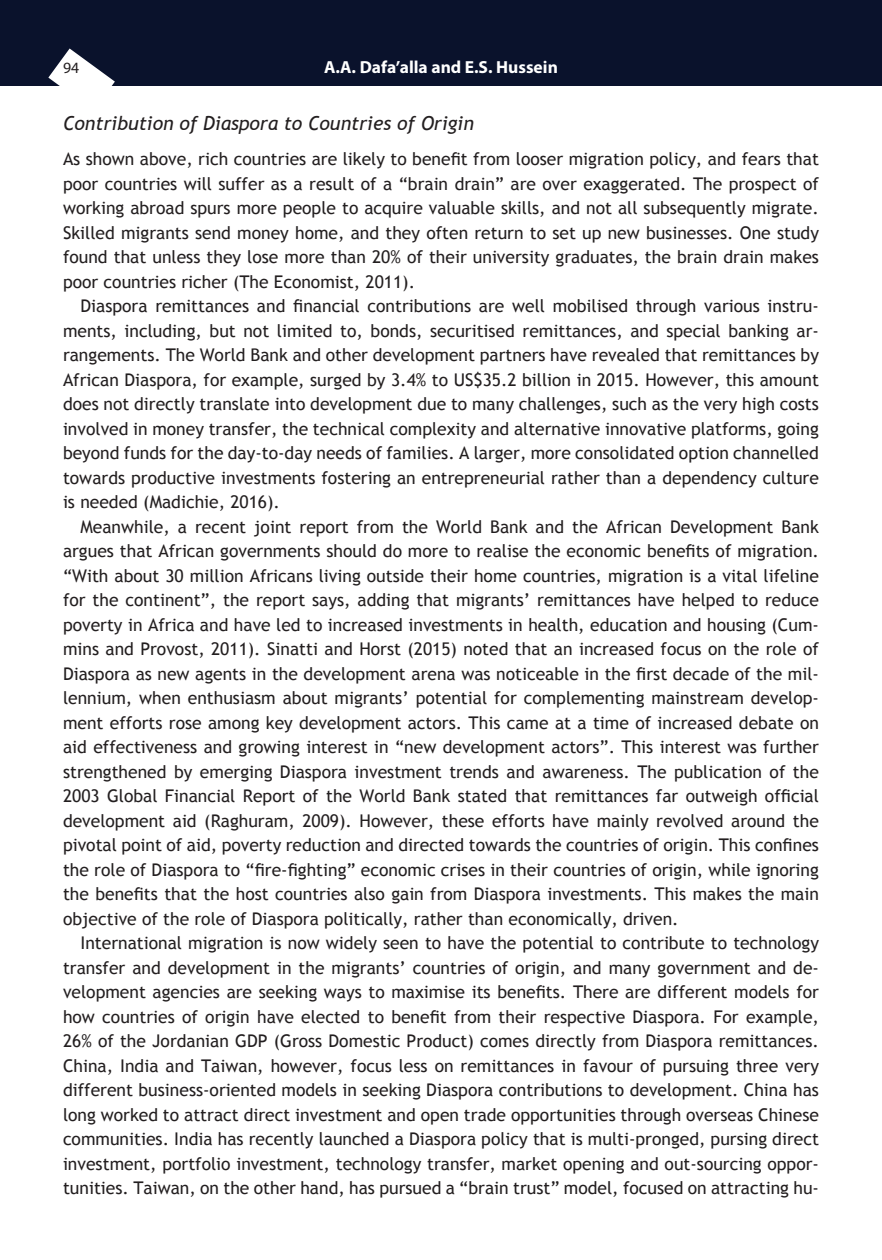
<style>
.page{position:relative;width:882px;height:1260px;background:#fff}
.page>*{position:absolute;margin:0;border:0;box-sizing:border-box;transform-origin:0 0}
.B_Head{font:italic 19.25px "Trebuchet MS";color:#231f20}
.Text_indent{font:17.5px/24.5px "Trebuchet MS";color:#231f20;text-align:justify}
.Text{font:17.5px/24.5px "Trebuchet MS";color:#231f20;text-align:justify}
.t1{font:700 17.5px "Myriad Pro";color:#fff}
.t2{font:15.75px "Myriad Pro";color:#231f20}
</style>
<div class="page">
<div style="left:0;top:0;width:882px;height:85px;background:#0a122c"></div>
<svg style="left:48px;top:49px;width:67px;height:37px"></svg>
<p class="t2" style="left:63px;top:58px;width:18px">94</p>
<p class="t1" style="left:324px;top:55px;width:235px">A.A. Dafa’alla and E.S. Hussein</p>
<p class="B_Head" style="left:63px;top:112px;width:413px">Contribution of Diaspora to Countries of Origin</p>
<p class="Text" style="left:63px;top:147px;width:758px">As shown above, rich countries are likely to benefit from looser migration policy, and fears that poor countries will suffer as a result of a “brain drain” are over exaggerated. The prospect of working abroad spurs more people to acquire valuable skills, and not all subsequently migrate.<br>Skilled migrants send money home, and they often return to set up new businesses. One study found that unless they lose more than 20% of their university graduates, the brain drain makes poor countries richer (The Economist, 2011).</p>
<p class="Text_indent" style="left:63px;top:294px;width:758px;text-indent:18px">Diaspora remittances and financial contributions are well mobilised through various instru&shy;ments, including, but not limited to, bonds, securitised remittances, and special banking ar&shy;rangements. The World Bank and other development partners have revealed that remittances by African Diaspora, for example, surged by 3.4% to US$35.2 billion in 2015. However, this amount does not directly translate into development due to many challenges, such as the very high costs involved in money transfer, the technical complexity and alternative innovative platforms, going beyond funds for the day-to-day needs of families. A larger, more consolidated option channelled towards productive investments fostering an entrepreneurial rather than a dependency culture is needed (Madichie, 2016).</p>
<p class="Text_indent" style="left:63px;top:514px;width:758px;text-indent:18px">Meanwhile, a recent joint report from the World Bank and the African Development Bank argues that African governments should do more to realise the economic benefits of migration. “With about 30 million Africans living outside their home countries, migration is a vital lifeline for the continent”, the report says, adding that migrants’ remittances have helped to reduce poverty in Africa and have led to increased investments in health, education and housing (Cum&shy;mins and Provost, 2011). Sinatti and Horst (2015) noted that an increased focus on the role of Diaspora as new agents in the development arena was noticeable in the first decade of the mil&shy;lennium, when enthusiasm about migrants’ potential for complementing mainstream develop&shy;ment efforts rose among key development actors. This came at a time of increased debate on aid effectiveness and growing interest in “new development actors”. This interest was further strengthened by emerging Diaspora investment trends and awareness. The publication of the 2003 Global Financial Report of the World Bank stated that remittances far outweigh official development aid (Raghuram, 2009). However, these efforts have mainly revolved around the pivotal point of aid, poverty reduction and directed towards the countries of origin. This confines the role of Diaspora to “fire-fighting” economic crises in their countries of origin, while ignoring the benefits that the host countries also gain from Diaspora investments. This makes the main objective of the role of Diaspora politically, rather than economically, driven.</p>
<p class="Text_indent" style="left:63px;top:931px;width:758px;text-indent:18px">International migration is now widely seen to have the potential to contribute to technology transfer and development in the migrants’ countries of origin, and many government and de&shy;velopment agencies are seeking ways to maximise its benefits. There are different models for how countries of origin have elected to benefit from their respective Diaspora. For example, 26% of the Jordanian GDP (Gross Domestic Product) comes directly from Diaspora remittances.<br>China, India and Taiwan, however, focus less on remittances in favour of pursuing three very different business-oriented models in seeking Diaspora contributions to development. China has long worked to attract direct investment and open trade opportunities through overseas Chinese communities. India has recently launched a Diaspora policy that is multi-pronged, pursing direct investment, portfolio investment, technology transfer, market opening and out-sourcing oppor&shy;tunities. Taiwan, on the other hand, has pursued a “brain trust” model, focused on attracting hu-</p>
</div>
